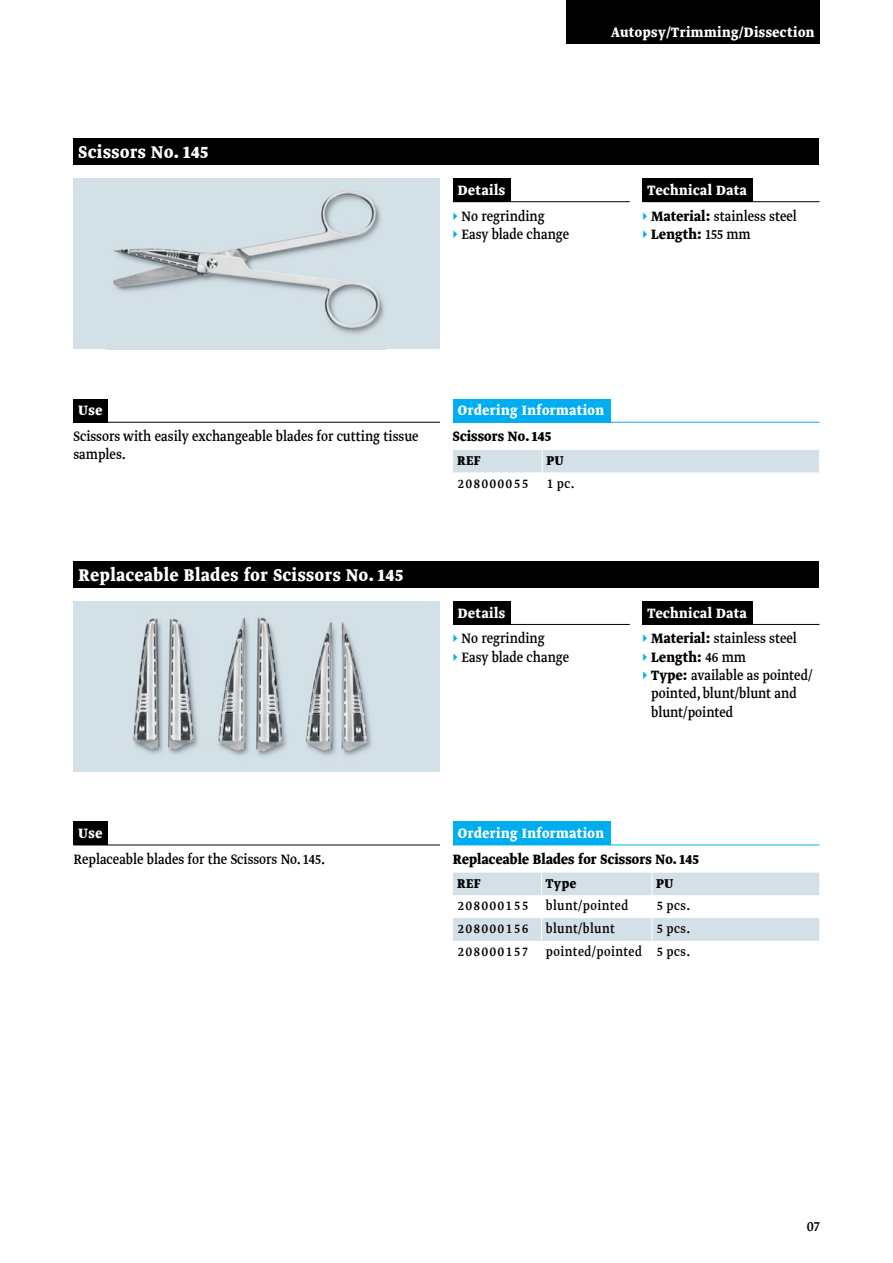
<style>
.page{position:relative;width:893px;height:1263px;background:#fff}
.page>*{position:absolute;margin:0;border:0;box-sizing:border-box;transform-origin:0 0}
.t1{font:700 20.25px "pfmmedical";letter-spacing:.03em;color:#fff}
.t2{font:16.2px/18.5px "pfmmedical";color:#000}
.t3{font:700 16.2px "pfmmedical";letter-spacing:.03em;color:#fff}
.t4{font:700 16.2px "pfmmedical";letter-spacing:.01em;color:#000}
.t5{font:15.15px/22.6px "pfmmedical";letter-spacing:.03em;color:#000;text-align:right}
.t6{font:700 15.15px "pfmmedical";letter-spacing:.03em;color:#000}
.s1{font-weight:700;color:#fff}
.s2{color:#00aeef}
.s3{font-weight:700}
.s4{font-weight:400;color:#00aeef}
.s5{font-weight:400}
</style>
<div class="page">
<div style="left:74px;top:178px;width:366px;height:171px;background:#d3e0e7"></div>
<img style="left:113px;top:190px;width:271px;height:145px">
<div style="left:74px;top:601px;width:366px;height:171px;background:#d3e0e7"></div>
<img style="left:132px;top:617px;width:240px;height:139px">
<div style="left:566px;top:0;width:254px;height:44px;background:#000"></div>
<div style="left:74px;top:138px;width:745px;height:27px;background:#000"></div>
<div style="left:74px;top:561px;width:745px;height:27px;background:#000"></div>
<hr style="left:74px;top:422px;width:366px;height:1px;background:#000">
<div style="left:74px;top:399px;width:34px;height:24px;background:#000"></div>
<div style="left:453px;top:178px;width:57px;height:24px;background:#000"></div>
<hr style="left:453px;top:201px;width:177px;height:1px;background:#000">
<div style="left:642px;top:178px;width:111px;height:24px;background:#000"></div>
<hr style="left:642px;top:201px;width:177px;height:1px;background:#000">
<div style="left:453px;top:450px;width:366px;height:23px;background:#d3e0e7"></div>
<hr style="left:453px;top:422px;width:366px;height:1px;background:#00aeef">
<div style="left:453px;top:399px;width:157px;height:24px;background:#00aeef"></div>
<hr style="left:74px;top:845px;width:366px;height:1px;background:#000">
<div style="left:74px;top:821px;width:34px;height:24px;background:#000"></div>
<div style="left:453px;top:601px;width:57px;height:24px;background:#000"></div>
<hr style="left:453px;top:624px;width:177px;height:1px;background:#000">
<div style="left:642px;top:601px;width:111px;height:24px;background:#000"></div>
<hr style="left:642px;top:624px;width:177px;height:1px;background:#000">
<svg style="left:453px;top:873px;width:367px;height:68px"></svg>
<hr style="left:453px;top:844px;width:366px;height:1px;background:#00aeef">
<div style="left:453px;top:821px;width:157px;height:24px;background:#00aeef"></div>
<p class="t1" style="left:79px;top:138px;width:132px">Scissors No. 145</p>
<p class="t3" style="left:611px;top:21px;width:205px">Autopsy/Trimming/Dissection</p>
<p class="t3" style="left:458px;top:179px;width:49px">Details</p>
<p class="t2" style="left:642px;top:178px;width:156px;line-height:25.7px;text-indent:5px"><span class="s1">Technical Data<br></span><span class="s2">▸</span> <span class="s3">Material:</span> stainless steel</p>
<p class="t4" style="left:642px;top:223px;width:110px"><span class="s4">▸</span> Length: <span class="s5">155 mm</span></p>
<p class="t2" style="left:453px;top:207px;width:118px"><span class="s2">▸</span> No regrinding<br><span class="s2">▸</span> Easy blade change</p>
<p class="t3" style="left:79px;top:400px;width:25px">Use</p>
<p class="t2" style="left:74px;top:427px;width:347px">Scissors with easily exchangeable blades for cutting tissue samples.</p>
<p class="t1" style="left:79px;top:561px;width:326px">Replaceable Blades for Scissors No. 145</p>
<p class="t3" style="left:458px;top:400px;width:148px">Ordering Information</p>
<p class="t4" style="left:453px;top:425px;width:100px">Scissors No. 145</p>
<p class="t6" style="left:457px;top:450px;width:25px">REF</p>
<p class="t6" style="left:546px;top:450px;width:19px">PU</p>
<p class="t5" style="left:457px;top:472px;width:119px">208000055 1 pc.</p>
<p class="t3" style="left:458px;top:602px;width:49px">Details</p>
<p class="t2" style="left:642px;top:600px;width:156px;line-height:25.7px;text-indent:5px"><span class="s1">Technical Data<br></span><span class="s2">▸</span> <span class="s3">Material:</span> stainless steel</p>
<p class="t4" style="left:642px;top:646px;width:105px"><span class="s4">▸</span> Length: <span class="s5">46 mm</span></p>
<p class="t2" style="left:642px;top:666px;width:171px"><span class="s2">▸</span> <span class="s3">Type:</span> available as pointed/</p>
<p class="t2" style="left:651px;top:685px;width:147px">pointed, blunt/blunt and</p>
<p class="t2" style="left:651px;top:703px;width:83px">blunt/pointed</p>
<p class="t2" style="left:453px;top:630px;width:118px"><span class="s2">▸</span> No regrinding<br><span class="s2">▸</span> Easy blade change</p>
<p class="t3" style="left:79px;top:822px;width:25px">Use</p>
<p class="t2" style="left:74px;top:850px;width:253px">Replaceable blades for the Scissors No. 145.</p>
<p class="t3" style="left:458px;top:822px;width:148px">Ordering Information</p>
<p class="t4" style="left:453px;top:848px;width:248px">Replaceable Blades for Scissors No. 145</p>
<p class="t6" style="left:457px;top:873px;width:25px">REF</p>
<p class="t6" style="left:546px;top:873px;width:32px">Type</p>
<p class="t6" style="left:656px;top:873px;width:19px">PU</p>
<p class="t5" style="left:457px;top:895px;width:173px">208000155 blunt/pointed</p>
<p class="t5" style="left:656px;top:895px;width:36px">5 pcs.</p>
<p class="t5" style="left:457px;top:918px;width:159px">208000156 blunt/blunt</p>
<p class="t5" style="left:457px;top:918px;width:235px">5 pcs.<br>208000157 pointed/pointed 5 pcs.</p>
<p class="t2" style="left:807px;top:1218px;width:14px">07</p>
</div>
